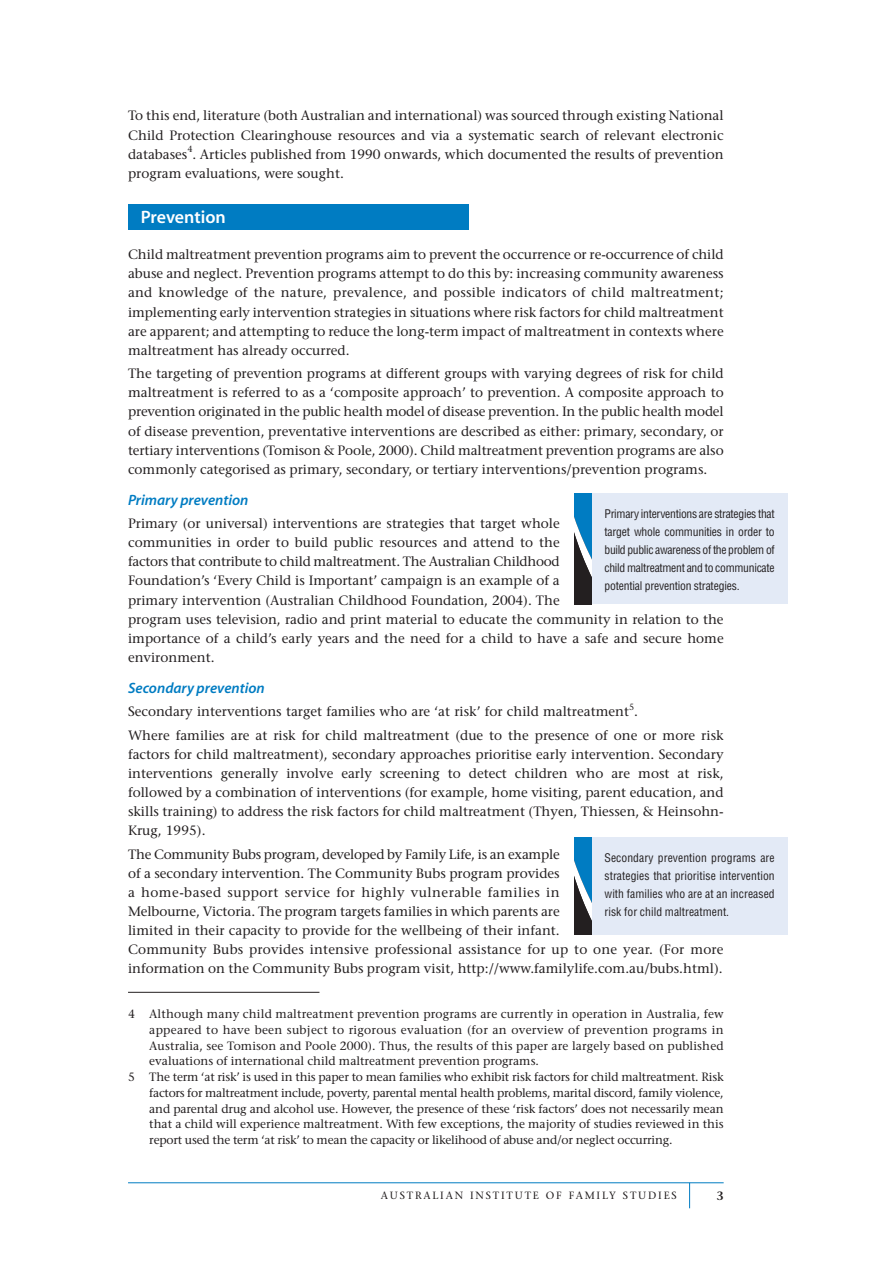
<style>
.page{position:relative;width:893px;height:1263px;background:#fff}
.page>*{position:absolute;margin:0;border:0;box-sizing:border-box;transform-origin:0 0}
.t1{font:18px "Myriad MM 565 600";color:#fff}
.t2{font:15px "Myriad MM It 565 600";color:#007cc2}
.t3{font:13.5px/19.2px "Stone Serif";color:#231f20;text-align:justify}
.t4{font:12px "Stone Serif";color:#231f20}
.t5{font:12px "Stone Serif";letter-spacing:-.02em;color:#231f20}
.t6{font:12px "Stone Serif";letter-spacing:.025em;color:#231f20}
.t7{font:600 12px "Stone Serif";color:#231f20}
.t8{font:condensed 11.7px/18px "Helvetica";letter-spacing:-.005em;color:#231f20;text-align:justify}
.t9{font:10.5px "Stone Serif";letter-spacing:.17em;color:#231f20}
.t10{font:9px "Stone Serif";color:#231f20}
</style>
<div class="page">
<div style="left:128px;top:204px;width:340px;height:26px;background:#007cc2"></div>
<hr style="left:128px;top:1183px;width:595px;height:1px;background:#007cc2">
<svg style="left:689px;top:1183px;width:1px;height:25px"></svg>
<hr style="left:128px;top:992px;width:191px;height:1px;background:#231f20">
<div style="left:574px;top:494px;width:213px;height:110px;background:#e3eaf6"></div>
<svg style="left:574px;top:494px;width:17px;height:110px"></svg>
<div style="left:574px;top:837px;width:213px;height:98px;background:#e3eaf6"></div>
<svg style="left:574px;top:837px;width:17px;height:98px"></svg>
<p class="t3" style="left:128px;top:108px;width:597px">To this end, literature (both Australian and international) was sourced through existing National Child Protection Clearinghouse resources and via a systematic search of relevant electronic databases . Articles published from 1990 onwards, which documented the results of prevention</p>
<p class="t10" style="left:187px;top:146px;width:7px">4</p>
<p class="t3" style="left:128px;top:165px;width:217px">program evaluations, were sought.</p>
<h1 class="t1" style="left:141px;top:210px;width:87px">Prevention</h1>
<p class="t3" style="left:128px;top:246px;width:597px">Child maltreatment prevention programs aim to prevent the occurrence or re-occurrence of child abuse and neglect. Prevention programs attempt to do this by: increasing community awareness and knowledge of the nature, prevalence, and possible indicators of child maltreatment; implementing early intervention strategies in situations where risk factors for child maltreatment are apparent; and attempting to reduce the long-term impact of maltreatment in contexts where maltreatment has already occurred.</p>
<p class="t3" style="left:128px;top:365px;width:597px">The targeting of prevention programs at different groups with varying degrees of risk for child maltreatment is referred to as a ‘composite approach’ to prevention. A composite approach to prevention originated in the public health model of disease prevention. In the public health model of disease prevention, preventative interventions are described as either: primary, secondary, or tertiary interventions (Tomison &amp; Poole, 2000). Child maltreatment prevention programs are also commonly categorised as primary, secondary, or tertiary interventions/prevention programs.</p>
<p class="t2" style="left:128px;top:494px;width:122px">Primary prevention</p>
<p class="t3" style="left:128px;top:515px;width:597px;text-align:left">Primary (or universal) interventions are strategies that target whole<br>communities in order to build public resources and attend to the<br>factors that contribute to child maltreatment. The Australian Childhood<br>Foundation’s ‘Every Child is Important’ campaign is an example of a<br>primary intervention (Australian Childhood Foundation, 2004). The<br>program uses television, radio and print material to educate the community in relation to the importance of a child’s early years and the need for a child to have a safe and secure home environment.</p>
<p class="t2" style="left:128px;top:682px;width:138px">Secondary prevention</p>
<p class="t3" style="left:128px;top:703px;width:511px">Secondary interventions target families who are ‘at risk’ for child maltreatment .</p>
<p class="t8" style="left:604px;top:506px;width:172px">Primary interventions are strategies that target whole communities in order to build public awareness of the problem of child maltreatment and to communicate potential prevention strategies.</p>
<p class="t10" style="left:629px;top:703px;width:7px">5</p>
<p class="t3" style="left:128px;top:727px;width:597px">Where families are at risk for child maltreatment (due to the presence of one or more risk factors for child maltreatment), secondary approaches prioritise early intervention. Secondary interventions generally involve early screening to detect children who are most at risk, followed by a combination of interventions (for example, home visiting, parent education, and skills training) to address the risk factors for child maltreatment (Thyen, Thiessen, &amp; Heinsohn-Krug, 1995).</p>
<p class="t3" style="left:128px;top:846px;width:597px;text-align:left">The Community Bubs program, developed by Family Life, is an example<br>of a secondary intervention. The Community Bubs program provides<br>a home-based support service for highly vulnerable families in<br>Melbourne, Victoria. The program targets families in which parents are<br>limited in their capacity to provide for the wellbeing of their infant.<br>Community Bubs provides intensive professional assistance for up to one year. (For more information on the Community Bubs program visit, http://www.familylife.com.au/bubs.html).</p>
<p class="t8" style="left:604px;top:849px;width:172px">Secondary prevention programs are strategies that prioritise intervention with families who are at an increased risk for child maltreatment.</p>
<p class="t4" style="left:128px;top:1009px;width:597px">4 Although many child maltreatment prevention programs are currently in operation in Australia, few</p>
<p class="t6" style="left:149px;top:1025px;width:576px">appeared to have been subject to rigorous evaluation (for an overview of prevention programs in</p>
<p class="t4" style="left:149px;top:1041px;width:576px">Australia, see Tomison and Poole 2000). Thus, the results of this paper are largely based on published</p>
<p class="t4" style="left:149px;top:1057px;width:391px">evaluations of international child maltreatment prevention programs.</p>
<p class="t4" style="left:128px;top:1072px;width:597px">5 The term ‘at risk’ is used in this paper to mean families who exhibit risk factors for child maltreatment. Risk</p>
<p class="t5" style="left:149px;top:1088px;width:575px">factors for maltreatment include, poverty, parental mental health problems, marital discord, family violence,</p>
<p class="t4" style="left:149px;top:1104px;width:575px">and parental drug and alcohol use. However, the presence of these ‘risk factors’ does not necessarily mean</p>
<p class="t4" style="left:149px;top:1120px;width:576px">that a child will experience maltreatment. With few exceptions, the majority of studies reviewed in this</p>
<p class="t4" style="left:149px;top:1135px;width:524px">report used the term ‘at risk’ to mean the capacity or likelihood of abuse and/or neglect occurring.</p>
<p class="t9" style="left:381px;top:1191px;width:297px">AUSTRALIAN INSTITUTE OF FAMILY STUDIES</p>
<p class="t7" style="left:716px;top:1191px;width:9px">3</p>
</div>
